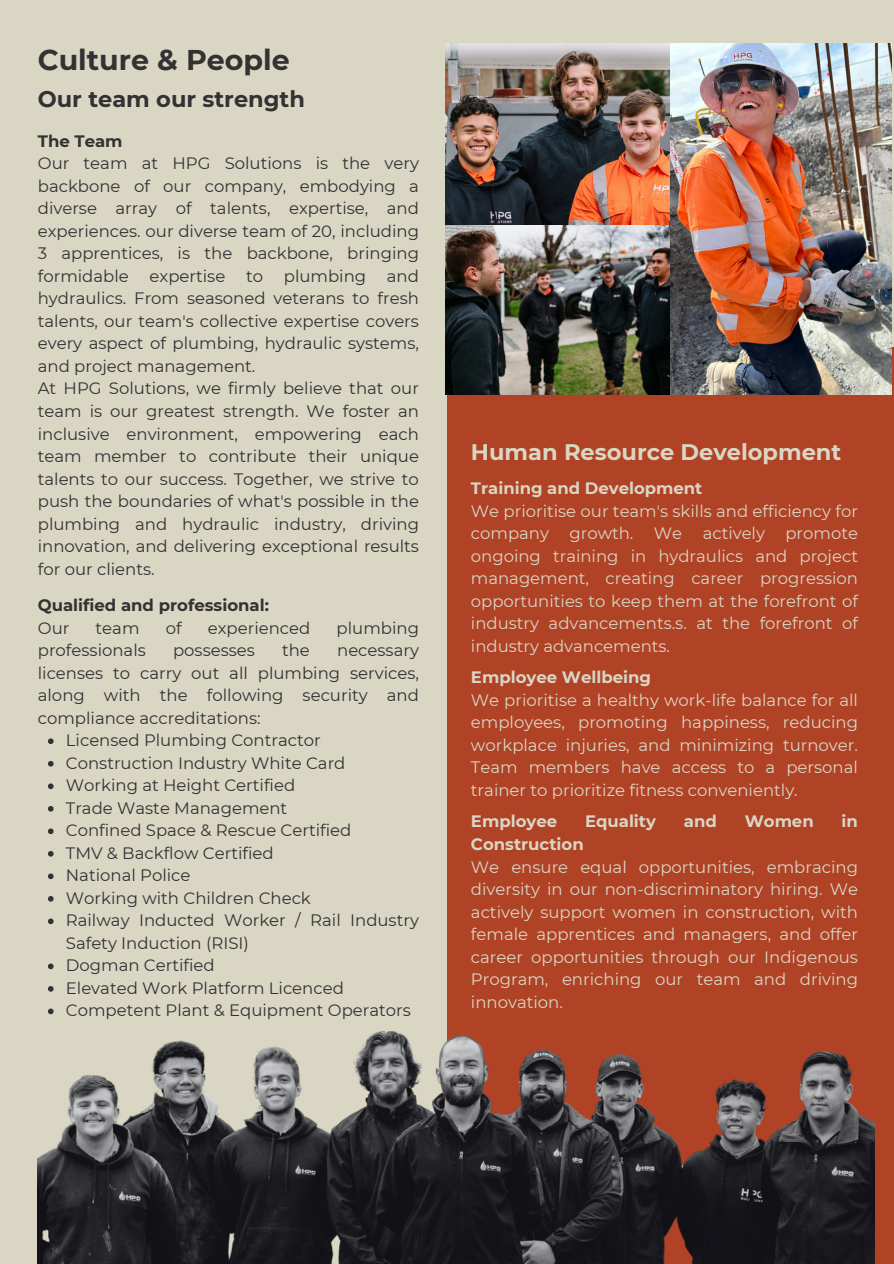
<style>
.page{position:relative;width:894px;height:1264px;background:#fff}
.page>*{position:absolute;margin:0;border:0;box-sizing:border-box;transform-origin:0 0}
.t1{font:700 28.5px "Montserrat";color:#333132}
.t2{font:700 22.5px "Montserrat";color:#d9d6c4}
.t3{font:700 22.5px "Montserrat";color:#333132}
.t4{font:16.5px/22.5px "Montserrat";color:#333132;text-align:justify}
.t5{font:16.5px/22.5px "Montserrat";color:#d9d6c4;text-align:justify}
.t6{font:700 16.5px "Montserrat";color:#d9d6c4}
.t7{font:700 16.5px "Montserrat";color:#333132}
</style>
<div class="page">
<div style="left:0;top:0;width:893px;height:1263px;background:#d9d6c4"></div>
<div style="left:446px;top:347px;width:447px;height:916px;background:#b04226"></div>
<img style="left:669px;top:44px;width:222px;height:351px">
<img style="left:445px;top:44px;width:224px;height:182px">
<img style="left:445px;top:226px;width:224px;height:168px">
<svg style="left:48px;top:738px;width:6px;height:6px"></svg>
<svg style="left:48px;top:761px;width:6px;height:5px"></svg>
<svg style="left:48px;top:783px;width:6px;height:6px"></svg>
<svg style="left:48px;top:806px;width:6px;height:5px"></svg>
<svg style="left:48px;top:828px;width:6px;height:6px"></svg>
<svg style="left:48px;top:851px;width:6px;height:5px"></svg>
<svg style="left:48px;top:873px;width:6px;height:6px"></svg>
<svg style="left:48px;top:896px;width:6px;height:5px"></svg>
<svg style="left:48px;top:918px;width:6px;height:6px"></svg>
<img style="left:38px;top:951px;width:835px;height:312px">
<h2 class="t1" style="left:38px;top:43px;width:253px">Culture &amp; People</h2>
<p class="t3" style="left:38px;top:85px;width:268px">Our team our strength</p>
<p class="t7" style="left:38px;top:131px;width:86px">The Team</p>
<p class="t4" style="left:38px;top:152px;width:382px">Our team at HPG Solutions is the very backbone of our company, embodying a diverse array of talents, expertise, and experiences. our diverse team of 20, including 3 apprentices, is the backbone, bringing formidable</p>
<p class="t4" style="left:38px;top:265px;width:382px;text-indent:349px">and hydraulics. From seasoned veterans to fresh talents, our team's collective expertise covers every aspect of plumbing, hydraulic systems, and project management.</p>
<p class="t4" style="left:38px;top:377px;width:382px">At HPG Solutions, we firmly believe that our team is our greatest strength. We foster an inclusive environment, empowering each team member to contribute their unique talents to our success. Together, we strive to push the boundaries of what's possible in the plumbing and hydraulic industry, driving innovation, and delivering exceptional results for our clients.</p>
<p class="t7" style="left:38px;top:595px;width:233px">Qualified and professional:</p>
<p class="t4" style="left:38px;top:616px;width:33px">Our</p>
<p class="t4" style="left:96px;top:616px;width:45px">team</p>
<p class="t4" style="left:166px;top:616px;width:17px">of</p>
<p class="t4" style="left:208px;top:616px;width:104px">experienced</p>
<p class="t4" style="left:336px;top:616px;width:84px">plumbing</p>
<p class="t4" style="left:38px;top:639px;width:109px">professionals</p>
<p class="t4" style="left:173px;top:639px;width:83px">possesses</p>
<p class="t4" style="left:282px;top:639px;width:29px">the</p>
<p class="t4" style="left:149px;top:265px;width:77px">expertise</p>
<p class="t4" style="left:246px;top:265px;width:19px">to</p>
<p class="t4" style="left:284px;top:265px;width:84px">plumbing</p>
<p class="t4" style="left:38px;top:639px;width:382px;text-indent:299px">necessary licenses to carry out all plumbing services, along with the following security and compliance accreditations:</p>
<p class="t4" style="left:66px;top:729px;width:256px">Licensed Plumbing Contractor</p>
<p class="t4" style="left:66px;top:751px;width:281px">Construction Industry White Card</p>
<p class="t4" style="left:66px;top:774px;width:231px">Working at Height Certified</p>
<p class="t4" style="left:66px;top:796px;width:223px">Trade Waste Management</p>
<p class="t4" style="left:66px;top:819px;width:287px">Confined Space &amp; Rescue Certified</p>
<p class="t4" style="left:66px;top:841px;width:209px">TMV &amp; Backflow Certified</p>
<p class="t4" style="left:66px;top:864px;width:126px">National Police</p>
<p class="t4" style="left:66px;top:886px;width:246px">Working with Children Check</p>
<p class="t4" style="left:66px;top:909px;width:354px">Railway Inducted Worker / Rail Industry<br>Safety Induction (RISI)</p>
<p class="t4" style="left:66px;top:954px;width:150px">Dogman Certified</p>
<p class="t4" style="left:66px;top:976px;width:279px">Elevated Work Platform Licenced</p>
<p class="t4" style="left:66px;top:999px;width:346px">Competent Plant &amp; Equipment Operators</p>
<p class="t2" style="left:471px;top:438px;width:372px">Human Resource Development</p>
<p class="t6" style="left:471px;top:478px;width:233px">Training and Development</p>
<h2 class="t5" style="left:471px;top:499px;width:388px">We prioritise our team's skills and efficiency for company growth. We actively promote ongoing training in hydraulics and project management, creating career progression opportunities to keep them at the forefront of industry advancements.s. at the forefront of industry advancements.</h2>
<p class="t6" style="left:471px;top:667px;width:182px">Employee Wellbeing</p>
<p class="t5" style="left:471px;top:688px;width:388px">We prioritise a healthy work-life balance for all employees, promoting happiness, reducing workplace injuries, and minimizing turnover.<br>Team members have access to a personal trainer to prioritize fitness conveniently.</p>
<p class="t6" style="left:471px;top:811px;width:88px">Employee</p>
<p class="t6" style="left:585px;top:811px;width:72px">Equality</p>
<p class="t6" style="left:683px;top:811px;width:34px">and</p>
<p class="t6" style="left:744px;top:811px;width:71px">Women</p>
<p class="t6" style="left:841px;top:811px;width:18px">in</p>
<p class="t6" style="left:471px;top:834px;width:114px">Construction</p>
<p class="t5" style="left:471px;top:855px;width:388px">We ensure equal opportunities, embracing diversity in our non-discriminatory hiring. We actively support women in construction, with female apprentices and managers, and offer career opportunities through our Indigenous Program, enriching our team and driving innovation.</p>
</div>
